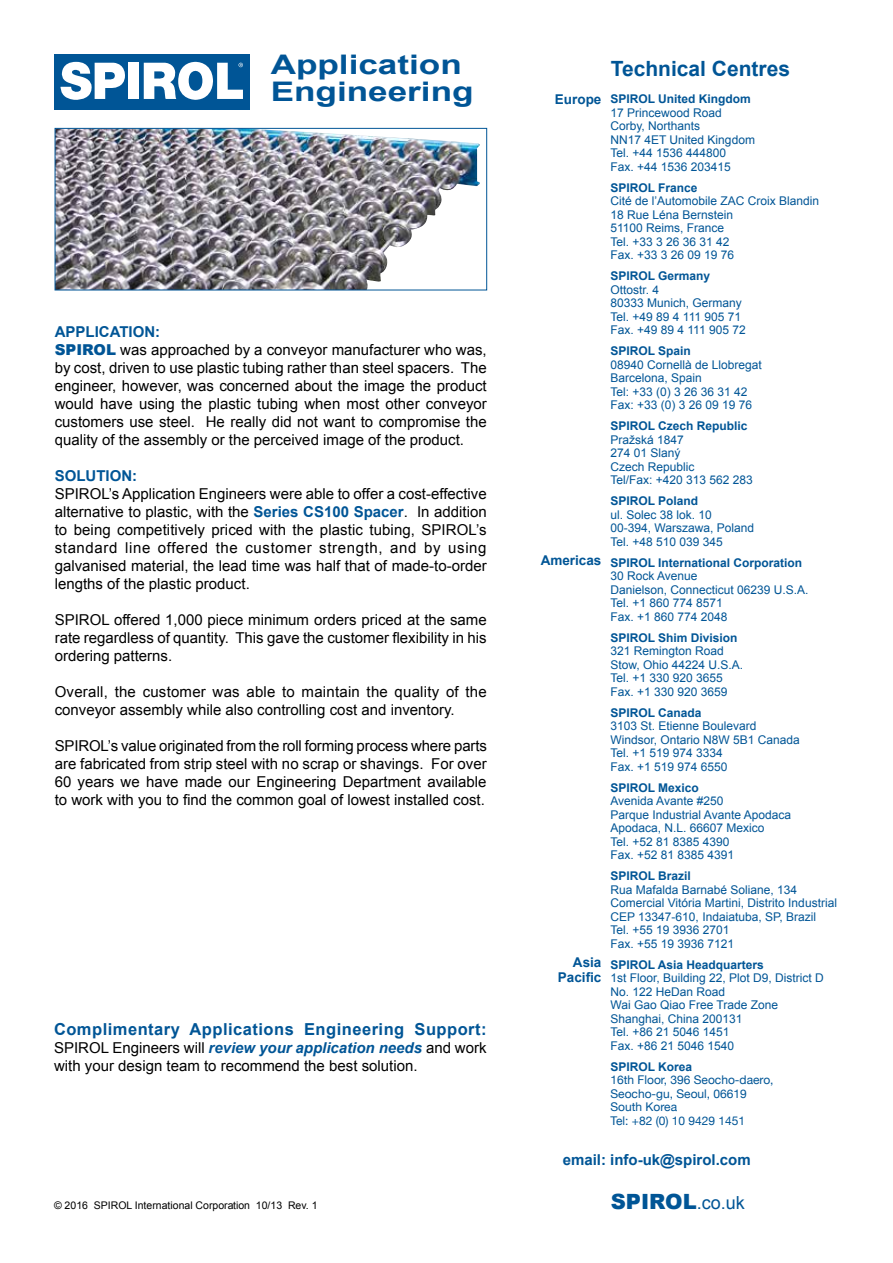
<style>
.page{position:relative;width:893px;height:1263px;background:#fff}
.page>*{position:absolute;margin:0;border:0;box-sizing:border-box;transform-origin:0 0}
.t1{font:700 27px/27px "Arial";color:#005596;scale:1.3 1}
.t2{font:700 21px "Arial";color:#005596}
.t3{font:900 21px "Arial";color:#005596}
.t4{font:700 16.5px "Arial";letter-spacing:.03em;color:#005596}
.t5{font:15px/18px "Arial";color:#000}
.t6{font:700 15px "Arial";color:#005596}
.t7{font:700 13.5px/15px "Arial";color:#005596;text-align:right}
.t8{font:12px/13.5px "Arial";color:#005596}
.t9{font:700 12px "Arial";color:#005596}
.t10{font:12px/13.5px "Helvetica Neue";color:#005596}
.t11{font:10.5px "Arial";color:#000}
.s1{font-weight:700;color:#005596}
.s2{font-weight:900;color:#005596}
.s3{font-weight:700;font-style:italic;color:#005596}
.s4{font-weight:400;font-size:18px}
</style>
<div class="page">
<div style="left:54px;top:54px;width:196px;height:55px;background:#005596"></div>
<div style="left:128px;top:63px;width:11px;height:36px;background:#fff"></div>
<svg style="left:60px;top:62px;width:65px;height:38px"></svg>
<svg style="left:144px;top:61px;width:99px;height:39px"></svg>
<img style="left:57px;top:130px;width:423px;height:158px">
<div style="left:55px;top:128px;width:432px;height:162px;border:1px solid #005596"></div>
<h1 class="t1" style="left:271px;top:51px;width:158px">Application<br>Engineering</h1>
<p class="t5" style="left:55px;top:322px;width:434px"><span class="s1">APPLICATION:<br></span><span class="s2">SPIROL</span> was approached by a conveyor manufacturer who was, by cost, driven to use plastic tubing rather than steel spacers. The engineer, however, was concerned about the image the product would have using the plastic tubing when most other conveyor customers use steel. He really did not want to compromise the quality of the assembly or the perceived image of the product.</p>
<p class="t6" style="left:55px;top:465px;width:84px">SOLUTION:</p>
<p class="t5" style="left:55px;top:484px;width:434px;text-align:justify">SPIROL’s Application Engineers were able to offer a cost-effective alternative to plastic, with the <span class="s1">Series CS100 Spacer</span>. In addition to being competitively priced with the plastic tubing, SPIROL’s standard line offered the customer strength, and by using galvanised material, the lead time was half that of made-to-order lengths of the plastic product.</p>
<p class="t5" style="left:55px;top:610px;width:433px;text-align:justify">SPIROL offered 1,000 piece minimum orders priced at the same rate regardless of quantity. This gave the customer flexibility in his ordering patterns.</p>
<p class="t5" style="left:55px;top:682px;width:434px">Overall, the customer was able to maintain the quality of the conveyor assembly while also controlling cost and inventory.</p>
<p class="t5" style="left:55px;top:736px;width:434px;text-align:justify">SPIROL’s value originated from the roll forming process where parts are fabricated from strip steel with no scrap or shavings. For over 60 years we have made our Engineering Department available to work with you to find the common goal of lowest installed cost.</p>
<p class="t4" style="left:54px;top:1018px;width:434px">Complimentary Applications Engineering Support:</p>
<p class="t5" style="left:54px;top:1039px;width:434px">SPIROL Engineers will <span class="s3">review your application needs</span> and work with your design team to recommend the best solution.</p>
<p class="t11" style="left:54px;top:1198px;width:265px">© 2016 SPIROL International Corporation 10/13 Rev. 1</p>
<p class="t7" style="left:555px;top:92px;width:48px">Europe</p>
<p class="t7" style="left:541px;top:553px;width:62px">Americas</p>
<p class="t7" style="left:558px;top:955px;width:45px">Asia<br>Pacific</p>
<h2 class="t2" style="left:611px;top:55px;width:181px">Technical Centres</h2>
<p class="t9" style="left:610px;top:91px;width:142px">SPIROL United Kingdom</p>
<p class="t8" style="left:610px;top:106px;width:146px">17 Princewood Road<br>Corby, Northants<br>NN17 4ET United Kingdom<br>Tel. +44 1536 444800<br>Fax. +44 1536 203415</p>
<p class="t9" style="left:610px;top:180px;width:89px">SPIROL France</p>
<p class="t8" style="left:610px;top:194px;width:210px">Cité de l’Automobile ZAC Croix Blandin<br>18 Rue Léna Bernstein<br>51100 Reims, France<br>Tel. +33 3 26 36 31 42<br>Fax. +33 3 26 09 19 76</p>
<p class="t9" style="left:610px;top:268px;width:101px">SPIROL Germany</p>
<p class="t8" style="left:610px;top:283px;width:137px">Ottostr. 4<br>80333 Munich, Germany<br>Tel. +49 89 4 111 905 71<br>Fax. +49 89 4 111 905 72</p>
<p class="t9" style="left:610px;top:343px;width:82px">SPIROL Spain</p>
<p class="t8" style="left:610px;top:358px;width:153px">08940 Cornellà de Llobregat<br>Barcelona, Spain<br>Tel: +33 (0) 3 26 36 31 42<br>Fax: +33 (0) 3 26 09 19 76</p>
<p class="t9" style="left:610px;top:418px;width:139px">SPIROL Czech Republic</p>
<p class="t8" style="left:610px;top:433px;width:144px">Pražská 1847<br>274 01 Slaný<br>Czech Republic<br>Tel/Fax: +420 313 562 283</p>
<p class="t9" style="left:610px;top:493px;width:89px">SPIROL Poland</p>
<p class="t8" style="left:610px;top:508px;width:145px">ul. Solec 38 lok. 10<br>00-394, Warszawa, Poland<br>Tel. +48 510 039 345</p>
<p class="t9" style="left:610px;top:555px;width:193px">SPIROL International Corporation</p>
<p class="t8" style="left:610px;top:569px;width:200px">30 Rock Avenue<br>Danielson, Connecticut 06239 U.S.A.<br>Tel. +1 860 774 8571<br>Fax. +1 860 774 2048</p>
<p class="t9" style="left:610px;top:630px;width:129px">SPIROL Shim Division</p>
<p class="t8" style="left:610px;top:644px;width:134px">321 Remington Road<br>Stow, Ohio 44224 U.S.A.<br>Tel. +1 330 920 3655<br>Fax. +1 330 920 3659</p>
<p class="t9" style="left:610px;top:705px;width:93px">SPIROL Canada</p>
<p class="t8" style="left:610px;top:719px;width:191px">3103 St. Etienne Boulevard<br>Windsor, Ontario N8W 5B1 Canada<br>Tel. +1 519 974 3334<br>Fax. +1 519 974 6550</p>
<p class="t9" style="left:610px;top:780px;width:90px">SPIROL Mexico</p>
<p class="t8" style="left:610px;top:794px;width:182px">Avenida Avante #250<br>Parque Industrial Avante Apodaca<br>Apodaca, N.L. 66607 Mexico<br>Tel. +52 81 8385 4390<br>Fax. +52 81 8385 4391</p>
<p class="t9" style="left:610px;top:868px;width:82px">SPIROL Brazil</p>
<p class="t8" style="left:610px;top:883px;width:228px">Rua Mafalda Barnabé Soliane, 134<br>Comercial Vitória Martini, Distrito Industrial<br>CEP 13347-610, Indaiatuba, SP, Brazil<br>Tel. +55 19 3936 2701<br>Fax. +55 19 3936 7121</p>
<p class="t9" style="left:610px;top:957px;width:155px">SPIROL Asia Headquarters</p>
<p class="t8" style="left:610px;top:971px;width:215px">1st Floor, Building 22, Plot D9, District D<br>No. 122 HeDan Road<br>Wai Gao Qiao Free Trade Zone<br>Shanghai, China 200131<br>Tel. +86 21 5046 1451<br>Fax. +86 21 5046 1540</p>
<p class="t9" style="left:610px;top:1059px;width:83px">SPIROL Korea</p>
<p class="t10" style="left:610px;top:1074px;width:165px">16th Floor, 396 Seocho-daero,<br>Seocho-gu, Seoul, 06619<br>South Korea<br>Tel: +82 (0) 10 9429 1451</p>
<p class="t6" style="left:563px;top:1150px;width:189px">email: info-uk@spirol.com</p>
<h2 class="t3" style="left:611px;top:1186px;width:136px">SPIROL<span class="s4">.co.uk</span></h2>
</div>
